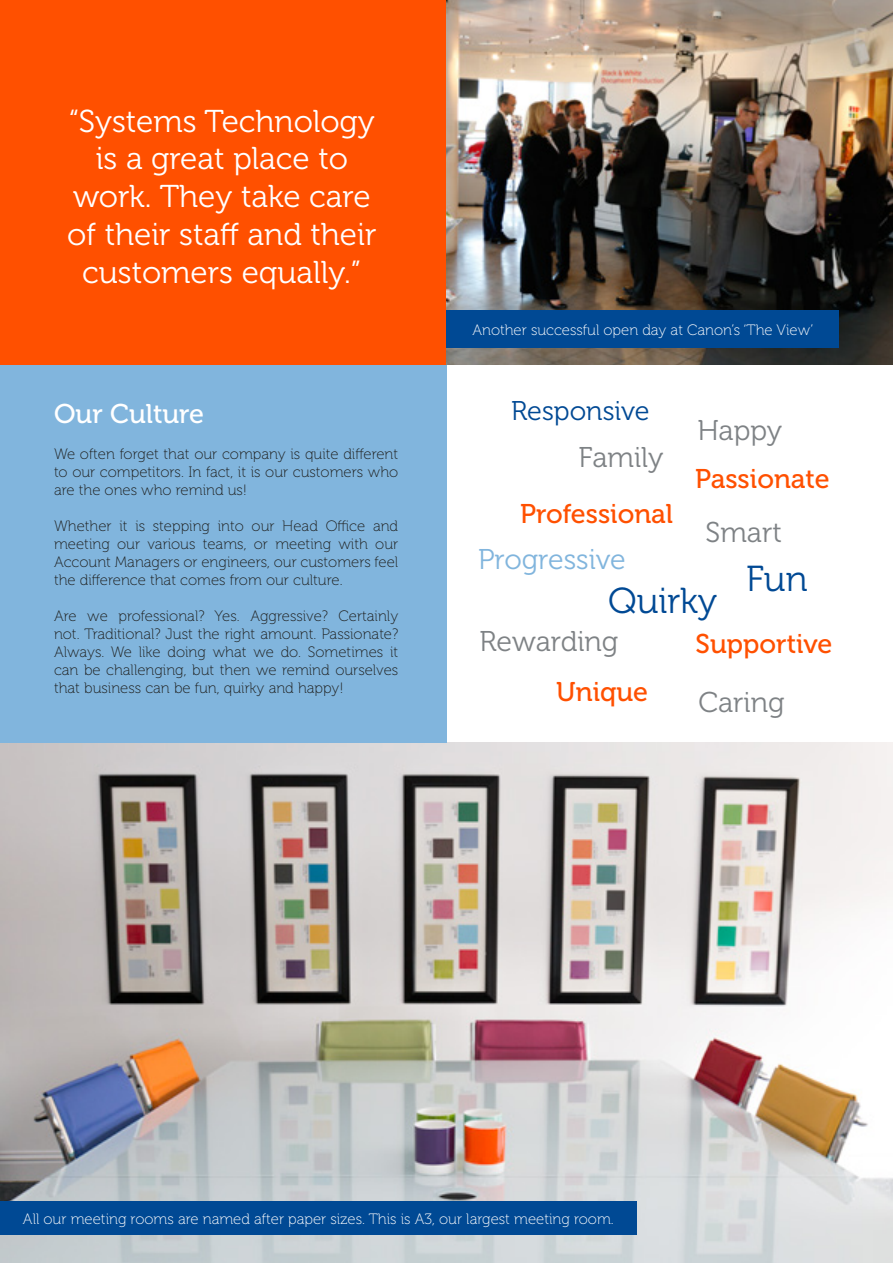
<style>
.page{position:relative;width:893px;height:1263px;background:#fff}
.page>*{position:absolute;margin:0;border:0;box-sizing:border-box;transform-origin:0 0}
.t1{font:36px "Museo 300";color:#004994}
.t2{font:31.5px/37.8px "Museo 300";color:#fff;text-align:center}
.t3{font:28.5px "Museo 300";color:#7e8285}
.t4{font:28.5px "Museo 300";color:#81b5dd}
.t5{font:27px "Museo 500";color:#ff5000}
.t6{font:27px "Museo 500";color:#fff}
.t7{font:27px "Museo 300";color:#004994}
.t8{font:15px/18px "Museo 100";color:#1d1d1b;text-align:justify}
.t9{font:15px "Museo 100";color:#fff}
</style>
<div class="page">
<img style="left:0;top:742px;width:893px;height:521px">
<div style="left:0;top:0;width:447px;height:365px;background:#ff5000"></div>
<div style="left:0;top:365px;width:446px;height:377px;background:#81b5dd"></div>
<div style="left:0;top:1202px;width:637px;height:33px;background:#004994"></div>
<img style="left:446px;top:0;width:447px;height:364px">
<div style="left:447px;top:311px;width:392px;height:37px;background:#004994"></div>
<h2 class="t2" style="left:67px;top:103px;width:311px">“Systems Technology is a great place to work. They take care of their staff and their customers equally.”</h2>
<h3 class="t6" style="left:54px;top:399px;width:152px">Our Culture</h3>
<p class="t8" style="left:54px;top:445px;width:346px">We often forget that our company is quite different to our competitors. In fact, it is our customers who are the ones who remind us!</p>
<p class="t8" style="left:54px;top:517px;width:346px">Whether it is stepping into our Head Office and meeting our various teams, or meeting with our Account Managers or engineers, our customers feel the difference that comes from our culture.</p>
<p class="t8" style="left:54px;top:607px;width:346px">Are we professional? Yes. Aggressive? Certainly not. Traditional? Just the right amount. Passionate?<br>Always. We like doing what we do. Sometimes it can be challenging, but then we remind ourselves that business can be fun, quirky and happy!</p>
<p class="t9" style="left:472px;top:322px;width:343px">Another successful open day at Canon’s ‘The View’</p>
<h3 class="t7" style="left:511px;top:397px;width:140px">Responsive</h3>
<h3 class="t3" style="left:579px;top:442px;width:86px">Family</h3>
<h3 class="t3" style="left:697px;top:415px;width:86px">Happy</h3>
<h3 class="t5" style="left:695px;top:464px;width:136px">Passionate</h3>
<h3 class="t5" style="left:520px;top:499px;width:155px">Professional</h3>
<h3 class="t4" style="left:478px;top:543px;width:149px">Progressive</h3>
<h3 class="t3" style="left:705px;top:516px;width:78px">Smart</h3>
<h1 class="t1" style="left:746px;top:559px;width:63px">Fun</h1>
<h1 class="t1" style="left:608px;top:581px;width:111px">Quirky</h1>
<h3 class="t5" style="left:696px;top:629px;width:138px">Supportive</h3>
<h3 class="t3" style="left:480px;top:626px;width:140px">Rewarding</h3>
<h3 class="t5" style="left:556px;top:676px;width:93px">Unique</h3>
<h3 class="t3" style="left:698px;top:687px;width:88px">Caring</h3>
<p class="t9" style="left:23px;top:1211px;width:592px">All our meeting rooms are named after paper sizes. This is A3, our largest meeting room.</p>
</div>
